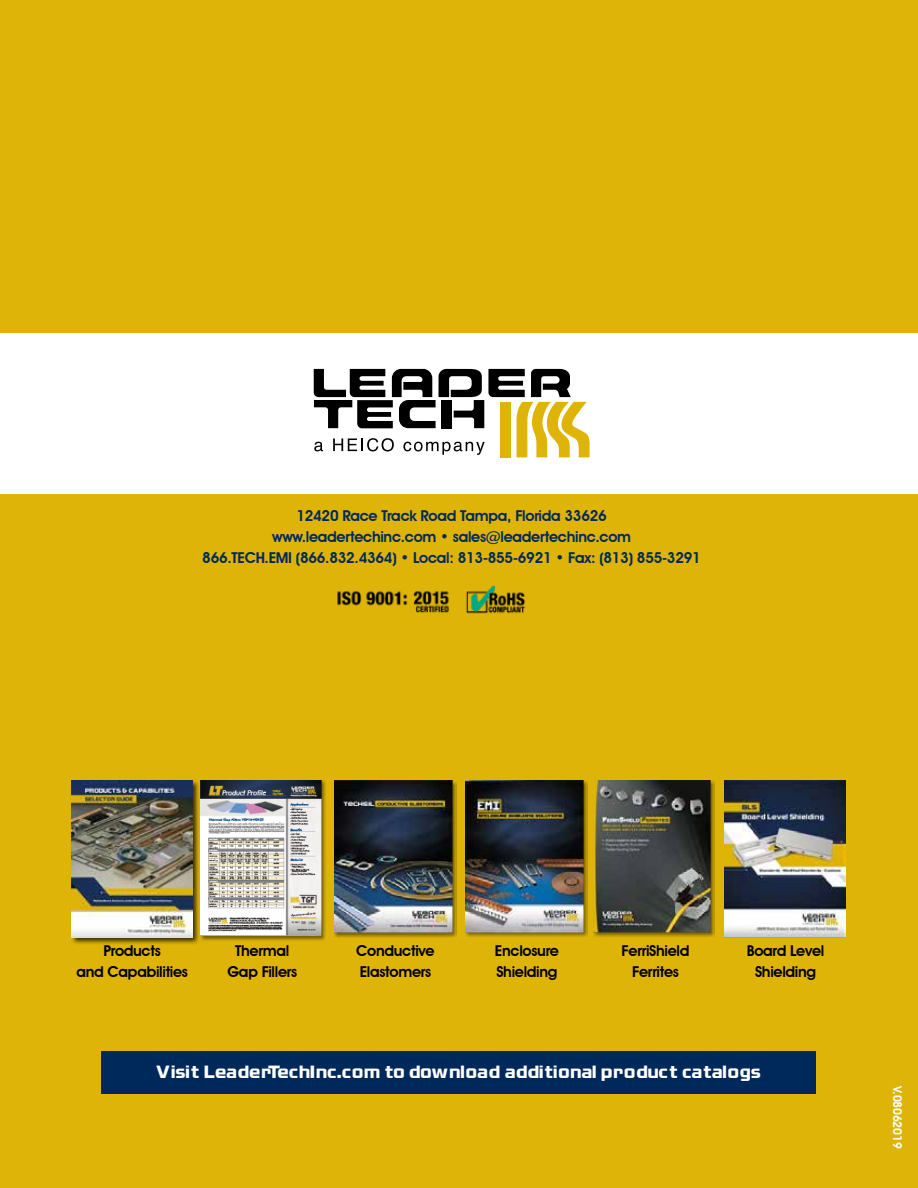
<style>
.page{position:relative;width:918px;height:1188px;background:#deb408}
.page>*{position:absolute;margin:0;border:0;box-sizing:border-box;transform-origin:0 0}
.t1{font:24px "Nissan";color:#fff}
.t2{font:600 15px/21px "Avant Garde IT Cby BT";letter-spacing:-.02em;color:#00295b;text-align:center}
.t3{font:600 15px/21px "Avant Garde IT Cby BT";letter-spacing:-.02em;color:#000;text-align:center}
.t4{font:600 12px "Avant Garde IT Cby BT";letter-spacing:-.02em;color:#fff}
</style>
<div class="page">
<div style="left:101px;top:1052px;width:715px;height:42px;background:#00295b"></div>
<div style="left:70px;top:779px;width:130px;height:166px;background:#000;opacity:.75"></div>
<img style="left:71px;top:780px;width:121px;height:157px">
<img style="left:201px;top:780px;width:125px;height:161px">
<img style="left:335px;top:780px;width:121px;height:158px">
<img style="left:466px;top:780px;width:121px;height:157px">
<img style="left:594px;top:780px;width:121px;height:157px">
<img style="left:725px;top:780px;width:121px;height:158px">
<div style="left:0;top:333px;width:918px;height:161px;background:#fff"></div>
<svg style="left:314px;top:369px;width:276px;height:88px"></svg>
<img style="left:337px;top:585px;width:189px;height:29px">
<p class="t2" style="left:202px;top:505px;width:500px">12420 Race Track Road Tampa, Florida 33626<br>www.leadertechinc.com • sales@leadertechinc.com<br>866.TECH.EMI (866.832.4364) • Local: 813-855-6921 • Fax: (813) 855-3291</p>
<p class="t3" style="left:76px;top:940px;width:113px">Products<br>and Capabilities</p>
<p class="t3" style="left:227px;top:940px;width:71px">Thermal<br>Gap Fillers</p>
<p class="t3" style="left:356px;top:940px;width:80px;text-align:left">Conductive<br>Elastomers</p>
<p class="t3" style="left:495px;top:940px;width:66px;text-align:left">Enclosure<br>Shielding</p>
<p class="t3" style="left:622px;top:940px;width:69px">FerriShield<br>Ferrites</p>
<p class="t3" style="left:747px;top:940px;width:79px">Board Level<br>Shielding</p>
<h1 class="t1" style="left:156px;top:1063px;width:607px">Visit LeaderTechInc.com to download additional product catalogs</h1>
<p class="t4" style="left:905px;top:1086px;width:64px;rotate:90deg">V.08062019</p>
</div>
